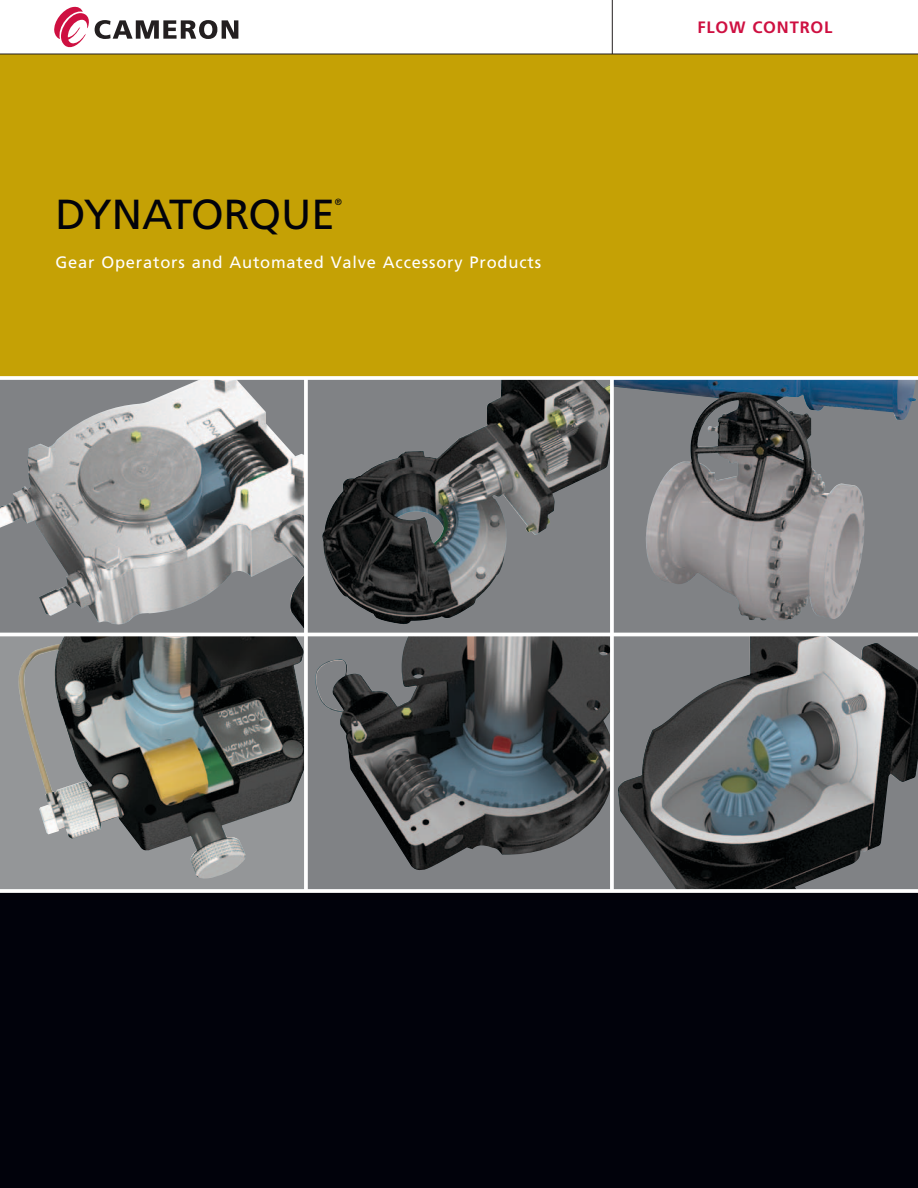
<style>
.page{position:relative;width:918px;height:1188px;background:#fff}
.page>*{position:absolute;margin:0;border:0;box-sizing:border-box;transform-origin:0 0}
.t1{font:42px "Frutiger LT Std";color:#01020b}
.t2{font:16.5px "Frutiger LT Std";letter-spacing:.05em;color:#fff}
.t3{font:700 16.5px "Frutiger LT Std";letter-spacing:.05em;color:#ce1041}
.t4{font:9px "Frutiger LT Std";color:#01020b}
</style>
<div class="page">
<div style="left:0;top:54px;width:918px;height:324px;background:#c5a105"></div>
<div style="left:0;top:893px;width:918px;height:295px;background:#01020b"></div>
<hr style="left:0;top:54px;width:918px;height:1px;background:#231f20">
<svg style="left:54px;top:7px;width:184px;height:40px"></svg>
<hr style="left:612px;top:0;width:1px;height:54px;background:#231f20">
<img style="left:0;top:380px;width:304px;height:251px">
<div style="left:0;top:634px;width:320px;height:257px;background:#949698"></div>
<img style="left:15px;top:636px;width:289px;height:243px">
<div style="left:306px;top:378px;width:306px;height:256px;background:#808285"></div>
<img style="left:322px;top:380px;width:288px;height:244px">
<div style="left:306px;top:634px;width:306px;height:257px;background:#808285"></div>
<img style="left:312px;top:636px;width:298px;height:234px">
<div style="left:612px;top:378px;width:306px;height:256px;background:#808285"></div>
<img style="left:614px;top:380px;width:302px;height:241px">
<img style="left:617px;top:636px;width:301px;height:253px">
<svg style="left:0;top:376px;width:918px;height:4px;fill:#fefefe"></svg>
<hr style="left:0;top:633px;width:918px;height:3px;background:#fff">
<svg style="left:0;top:889px;width:918px;height:4px"></svg>
<svg style="left:304px;top:378px;width:4px;height:513px;fill:#fff"></svg>
<svg style="left:610px;top:378px;width:4px;height:513px;background:#f7f7f7"></svg>
<h1 class="t1" style="left:169px;top:189px;width:51px">Torque</h1>
<p class="t4" style="left:335px;top:197px;width:9px">®</p>
<p class="t2" style="left:56px;top:252px;width:487px">Gear Operators and Automated Valve Accessory Products</p>
<h1 class="t1" style="left:56px;top:189px;width:59px">Dyna</h1>
<p class="t3" style="left:697px;top:17px;width:137px">FLOW CONTROL</p>
</div>
